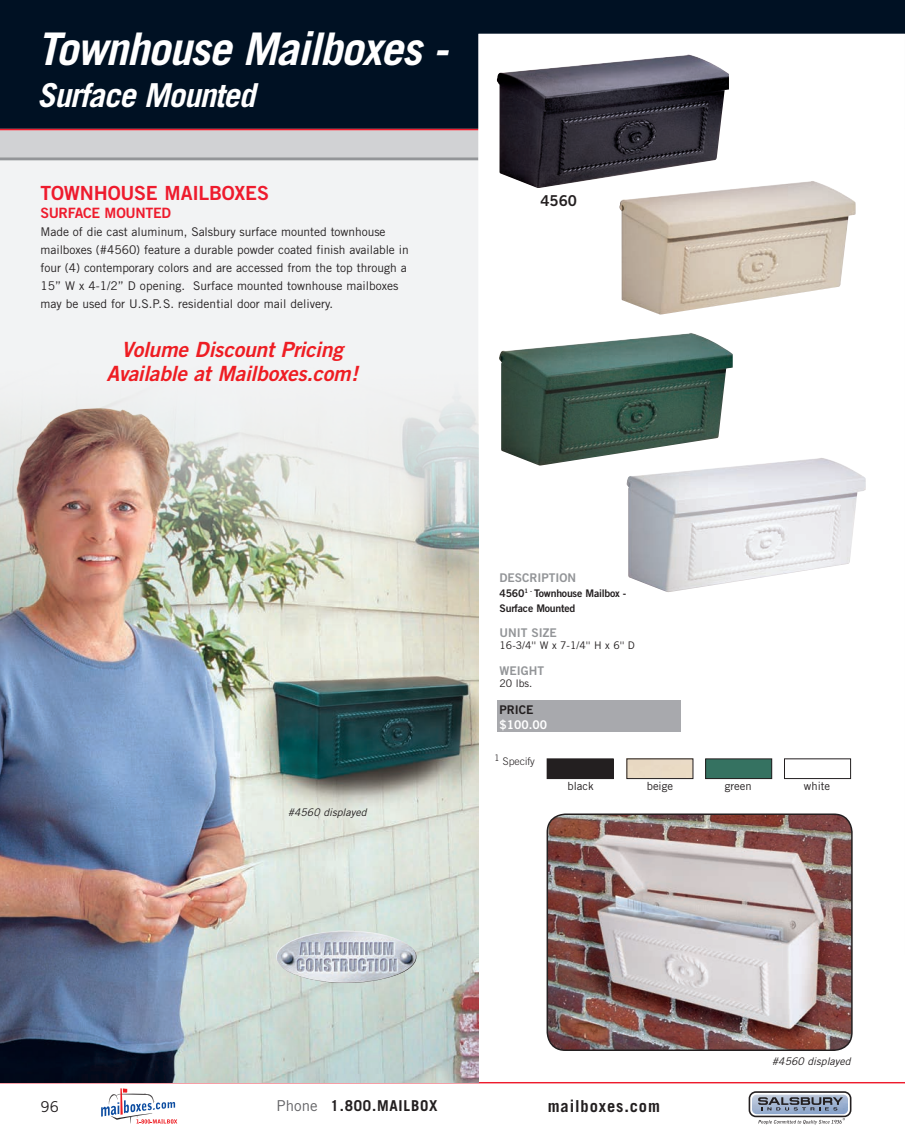
<style>
.page{position:relative;width:905px;height:1134px;background:#fff}
.page>*{position:absolute;margin:0;border:0;box-sizing:border-box;transform-origin:0 0}
.t1{font:italic 700 45px "Trade Gothic";letter-spacing:-.03em;color:#fff}
.t2{font:italic 700 33px "Trade Gothic";letter-spacing:-.03em;color:#fff}
.t3{font:italic 21px/24px "Trade Gothic Bold Two";letter-spacing:-.01em;color:#ee1d23;text-align:center}
.t4{font:19.5px "Trade Gothic Bold Two";letter-spacing:-.01em;color:#ee1b2d}
.t5{font:700 16.5px "Trade Gothic";letter-spacing:.05em;color:#231f20}
.t6{font:700 15px "Trade Gothic";letter-spacing:.05em;color:#231f20}
.t7{font:15px "Trade Gothic Bold Two";color:#231f20}
.t8{font:15px "Trade Gothic";color:#231f20}
.t9{font:14.25px "Trade Gothic Bold Two";letter-spacing:-.025em;color:#ee1b2d}
.t10{font:12px/18px "Trade Gothic";letter-spacing:-.005em;color:#231f20}
.t11{font:12px "Trade Gothic Bold Two";color:#939598}
.t12{font:12px "Trade Gothic Bold Two";color:#fff}
.t13{font:12px "Trade Gothic Bold Two";color:#231f20}
.t14{font:11.25px "Trade Gothic";color:#231f20}
.t15{font:10.5px/15px "Trade Gothic Bold Two";letter-spacing:-.02em;color:#231f20}
.t16{font:10.5px "Trade Gothic";color:#231f20}
.t17{font:italic 10.5px "Trade Gothic";color:#231f20}
.t18{font:300 10.5px "Trade Gothic";color:#231f20}
.s1{font-weight:400;color:#636366}
</style>
<div class="page">
<svg style="left:904px;top:0;width:1px;height:34px"></svg>
<div style="left:0;top:160px;width:478px;height:921px;background:#f2f3f4"></div>
<div style="left:0;top:0;width:904px;height:129px;background:#001123"></div>
<div style="left:0;top:130px;width:478px;height:27px;background:#d1d2d4"></div>
<hr style="left:0;top:157px;width:478px;height:3px;background:#939598">
<hr style="left:0;top:129px;width:478px;height:1px;background:#ee1b2d">
<svg style="left:101px;top:1088px;width:76px;height:36px"></svg>
<svg style="left:748px;top:1091px;width:103px;height:26px"></svg>
<svg style="left:750px;top:1093px;width:99px;height:23px"></svg>
<img style="left:752px;top:1095px;width:96px;height:19px">
<svg style="left:758px;top:1097px;width:84px;height:14px"></svg>
<svg style="left:758px;top:1118px;width:87px;height:6px"></svg>
<hr style="left:0;top:1082px;width:904px;height:1px;background:#ee1b2d">
<svg style="left:478px;top:34px;width:426px;height:1048px"></svg>
<div style="left:497px;top:701px;width:183px;height:31px;background:#a8a9ad"></div>
<img style="left:0;top:402px;width:478px;height:680px">
<img style="left:276px;top:931px;width:140px;height:52px">
<img style="left:497px;top:55px;width:190px;height:117px">
<img style="left:619px;top:181px;width:236px;height:134px">
<img style="left:626px;top:458px;width:239px;height:134px">
<img style="left:547px;top:814px;width:304px;height:236px">
<div style="left:546px;top:813px;width:306px;height:238px;border:2px solid #231f20;border-radius:18px"></div>
<img style="left:499px;top:333px;width:233px;height:133px">
<img style="left:628px;top:760px;width:63px;height:17px">
<div style="left:626px;top:758px;width:67px;height:21px;border:1px solid #231f20"></div>
<div style="left:547px;top:759px;width:66px;height:20px;background:#231f20"></div>
<div style="left:546px;top:758px;width:67px;height:21px;border:1px solid #231f20"></div>
<div style="left:705px;top:759px;width:66px;height:20px;background:#357261"></div>
<div style="left:705px;top:758px;width:67px;height:21px;border:1px solid #231f20"></div>
<div style="left:784px;top:759px;width:66px;height:20px;background:#fff"></div>
<div style="left:784px;top:758px;width:67px;height:21px;border:1px solid #231f20"></div>
<h1 class="t1" style="left:37px;top:21px;width:412px">Townhouse Mailboxes -</h1>
<h2 class="t2" style="left:37px;top:75px;width:220px">Surface Mounted</h2>
<h3 class="t4" style="left:40px;top:181px;width:230px">TOWNHOUSE MAILBOXES</h3>
<p class="t9" style="left:40px;top:204px;width:132px">SURFACE MOUNTED</p>
<p class="t10" style="left:40px;top:223px;width:370px">Made of die cast aluminum, Salsbury surface mounted townhouse mailboxes (#4560) feature a durable powder coated finish available in four (4) contemporary colors and are accessed from the top through a 15” W x 4-1/2” D opening. Surface mounted townhouse mailboxes may be used for U.S.P.S. residential door mail delivery.</p>
<h3 class="t3" style="left:106px;top:337px;width:253px">Volume Discount Pricing<br>Available at Mailboxes.com!</h3>
<p class="t7" style="left:540px;top:191px;width:38px">4560</p>
<p class="t17" style="left:288px;top:806px;width:80px">#4560 displayed</p>
<p class="t11" style="left:499px;top:570px;width:78px">DESCRIPTION</p>
<p class="t15" style="left:499px;top:585px;width:128px">4560<sup>1</sup> <sup>-</sup> Townhouse Mailbox -<br>Surface Mounted</p>
<p class="t11" style="left:499px;top:625px;width:59px">UNIT SIZE</p>
<p class="t16" style="left:499px;top:639px;width:137px">16-3/4'' W x 7-1/4'' H x 6'' D</p>
<p class="t11" style="left:499px;top:663px;width:46px">WEIGHT</p>
<p class="t16" style="left:499px;top:677px;width:34px">20 lbs.</p>
<p class="t13" style="left:499px;top:702px;width:35px">PRICE</p>
<p class="t12" style="left:499px;top:717px;width:49px">$100.00</p>
<p class="t18" style="left:494px;top:756px;width:42px"><sup>1</sup> Specify</p>
<p class="t14" style="left:567px;top:779px;width:28px">black</p>
<p class="t14" style="left:724px;top:779px;width:28px">green</p>
<p class="t14" style="left:803px;top:779px;width:28px">white</p>
<p class="t14" style="left:646px;top:779px;width:28px">beige</p>
<p class="t17" style="left:771px;top:1055px;width:80px">#4560 displayed</p>
<p class="t8" style="left:41px;top:1098px;width:20px">96</p>
<p class="t6" style="left:276px;top:1096px;width:163px"><span class="s1">Phone</span> 1.800.MAILBOX</p>
<h3 class="t5" style="left:548px;top:1096px;width:114px">mailboxes.com</h3>
</div>
